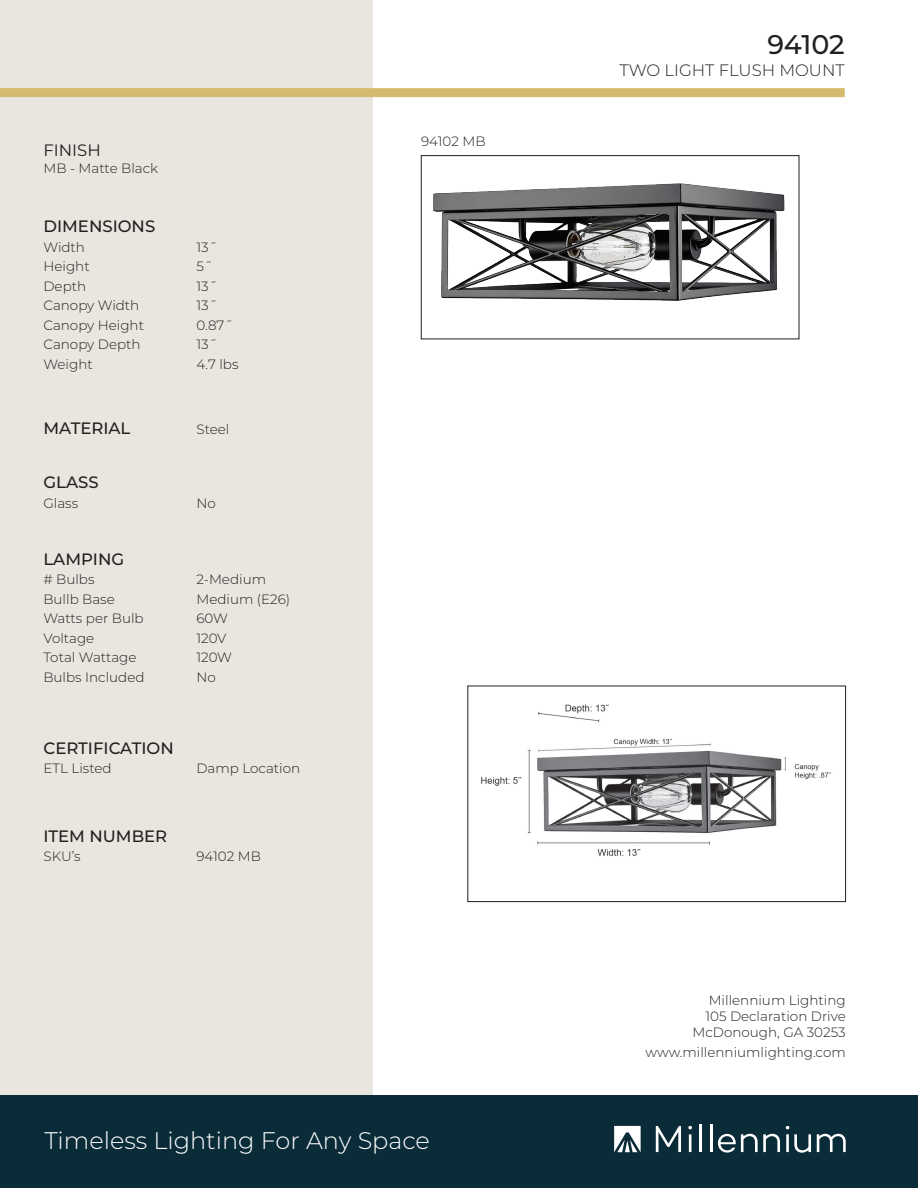
<style>
.page{position:relative;width:918px;height:1188px;background:#fff}
.page>*{position:absolute;margin:0;border:0;box-sizing:border-box;transform-origin:0 0}
.t1{font:500 27px "Montserrat";color:#231f20}
.t2{font:300 24px "Montserrat";color:#fff}
.t3{font:500 16.5px "Montserrat";color:#231f20}
.t4{font:300 16.5px "Montserrat";color:#231f20}
.t5{font:16.5px "Montserrat";color:#231f20}
.t6{font:300 13.5px "Montserrat";color:#231f20}
</style>
<div class="page">
<div style="left:0;top:0;width:373px;height:1188px;background:#e8e6df"></div>
<div style="left:0;top:1095px;width:918px;height:93px;background:#0a2b38"></div>
<div style="left:0;top:88px;width:845px;height:9px;background:#d4ba6c"></div>
<svg style="left:656px;top:1126px;width:25px;height:26px"></svg>
<svg style="left:688px;top:1126px;width:4px;height:26px"></svg>
<hr style="left:699px;top:1125px;width:3px;height:27px;background:#fff">
<hr style="left:710px;top:1125px;width:2px;height:27px;background:#fff">
<svg style="left:718px;top:1134px;width:62px;height:19px"></svg>
<svg style="left:786px;top:1126px;width:25px;height:27px"></svg>
<svg style="left:817px;top:1134px;width:29px;height:18px"></svg>
<svg style="left:614px;top:1126px;width:27px;height:26px"></svg>
<img style="left:433px;top:183px;width:352px;height:118px">
<div style="left:421px;top:155px;width:378px;height:184px;border:1px solid #231f20"></div>
<img style="left:481px;top:704px;width:351px;height:152px">
<div style="left:468px;top:686px;width:378px;height:216px;border:1px solid #231f20"></div>
<p class="t5" style="left:43px;top:139px;width:59px">FINISH</p>
<p class="t6" style="left:43px;top:159px;width:116px">MB - Matte Black</p>
<p class="t3" style="left:43px;top:215px;width:113px">DIMENSIONS</p>
<p class="t6" style="left:43px;top:238px;width:43px">Width</p>
<p class="t6" style="left:196px;top:238px;width:22px">13˝</p>
<p class="t6" style="left:43px;top:257px;width:48px">Height</p>
<p class="t6" style="left:196px;top:257px;width:17px">5˝</p>
<p class="t6" style="left:43px;top:277px;width:44px">Depth</p>
<p class="t6" style="left:196px;top:277px;width:22px">13˝</p>
<p class="t6" style="left:43px;top:296px;width:97px">Canopy Width</p>
<p class="t6" style="left:196px;top:296px;width:22px">13˝</p>
<p class="t6" style="left:43px;top:316px;width:102px">Canopy Height</p>
<p class="t6" style="left:196px;top:316px;width:38px">0.87˝</p>
<p class="t6" style="left:43px;top:335px;width:99px">Canopy Depth</p>
<p class="t6" style="left:196px;top:335px;width:22px">13˝</p>
<p class="t6" style="left:43px;top:355px;width:51px">Weight</p>
<p class="t6" style="left:196px;top:355px;width:44px">4.7 lbs</p>
<p class="t3" style="left:43px;top:416px;width:88px">MATERIAL</p>
<p class="t6" style="left:196px;top:420px;width:34px">Steel</p>
<p class="t3" style="left:43px;top:471px;width:57px">GLASS</p>
<p class="t6" style="left:43px;top:494px;width:36px">Glass</p>
<p class="t6" style="left:196px;top:494px;width:21px">No</p>
<p class="t3" style="left:43px;top:547px;width:82px">LAMPING</p>
<p class="t6" style="left:43px;top:570px;width:53px"># Bulbs</p>
<p class="t6" style="left:196px;top:570px;width:71px">2-Medium</p>
<p class="t6" style="left:43px;top:590px;width:73px">Bullb Base</p>
<p class="t6" style="left:196px;top:590px;width:95px">Medium (E26)</p>
<p class="t6" style="left:43px;top:609px;width:102px">Watts per Bulb</p>
<p class="t6" style="left:196px;top:609px;width:33px">60W</p>
<p class="t6" style="left:43px;top:629px;width:52px">Voltage</p>
<p class="t6" style="left:196px;top:629px;width:32px">120V</p>
<p class="t6" style="left:43px;top:648px;width:95px">Total Wattage</p>
<p class="t6" style="left:196px;top:648px;width:37px">120W</p>
<p class="t6" style="left:43px;top:668px;width:103px">Bulbs Included</p>
<p class="t6" style="left:196px;top:668px;width:21px">No</p>
<p class="t3" style="left:43px;top:736px;width:132px">CERTIFICATION</p>
<p class="t6" style="left:43px;top:759px;width:70px">ETL Listed</p>
<p class="t6" style="left:196px;top:759px;width:105px">Damp Location</p>
<p class="t3" style="left:43px;top:824px;width:125px">ITEM NUMBER</p>
<p class="t6" style="left:43px;top:847px;width:39px">SKU’s</p>
<p class="t6" style="left:196px;top:847px;width:66px">94102 MB</p>
<p class="t6" style="left:421px;top:132px;width:66px">94102 MB</p>
<p class="t2" style="left:44px;top:1124px;width:387px">Timeless Lighting For Any Space</p>
<p class="t1" style="left:767px;top:25px;width:79px">94102</p>
<p class="t4" style="left:619px;top:59px;width:227px">TWO LIGHT FLUSH MOUNT</p>
<p class="t6" style="left:709px;top:991px;width:139px">Millennium Lighting</p>
<p class="t6" style="left:705px;top:1007px;width:142px">105 Declaration Drive</p>
<p class="t6" style="left:692px;top:1023px;width:155px">McDonough, GA 30253</p>
<p class="t6" style="left:645px;top:1043px;width:202px">www.millenniumlighting.com</p>
</div>
